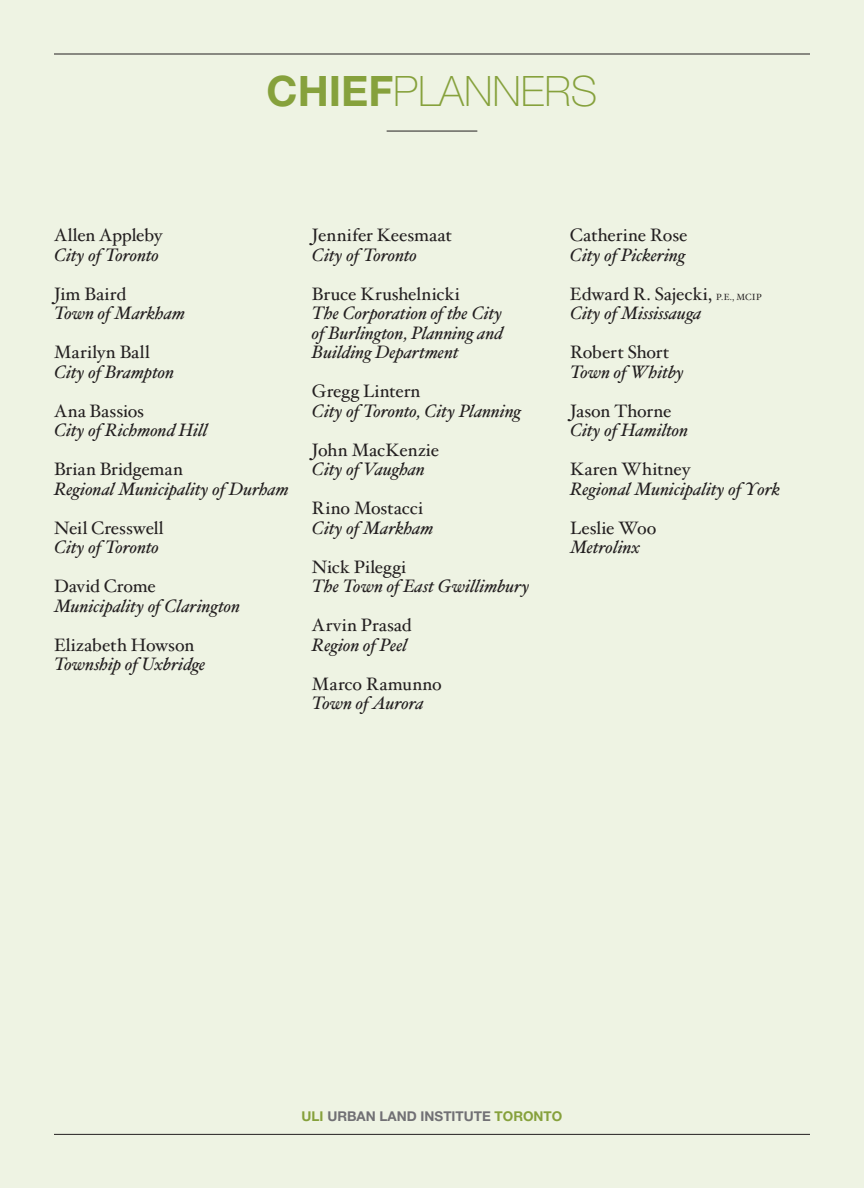
<style>
.page{position:relative;width:864px;height:1188px;background:#eef3e3}
.page>*{position:absolute;margin:0;border:0;box-sizing:border-box;transform-origin:0 0}
.t1{font:100 42px "Helvetica Neue";color:#86a13c}
.t2{font:italic 18px/19.5px "Hoefler Text";letter-spacing:-.005em;color:#231f20;text-align:justify}
.t3{font:18px/39px "Hoefler Text";letter-spacing:-.005em;color:#231f20}
.t4{font:18px "Hoefler Text";letter-spacing:.02em;color:#231f20}
.t5{font:18px "Hoefler Text";letter-spacing:.015em;color:#231f20}
.t6{font:700 13.5px "Helvetica Neue";color:#717074}
.s1{font-weight:700}
.s2{font-style:italic}
.s3{font-size:9px}
.s4{color:#86a13c}
</style>
<div class="page">
<hr style="left:54px;top:54px;width:756px;height:1px;background:#231f20">
<hr style="left:54px;top:1134px;width:756px;height:1px;background:#231f20">
<hr style="left:387px;top:131px;width:90px;height:1px;background:#231f20">
<h1 class="t1" style="left:267px;top:67px;width:332px"><span class="s1">CHIEF</span>PLANNERS</h1>
<p class="t3" style="left:54px;top:216px;width:110px">Allen Appleby</p>
<p class="t2" style="left:54px;top:245px;width:107px">City of Toronto</p>
<p class="t3" style="left:54px;top:275px;width:74px">Jim Baird</p>
<p class="t2" style="left:54px;top:303px;width:133px">Town of Markham</p>
<p class="t4" style="left:54px;top:341px;width:97px">Marilyn Ball</p>
<p class="t2" style="left:54px;top:362px;width:122px">City of Brampton</p>
<p class="t3" style="left:54px;top:392px;width:92px">Ana Bassios</p>
<p class="t2" style="left:54px;top:420px;width:155px">City of Richmond Hill</p>
<p class="t3" style="left:54px;top:450px;width:130px">Brian Bridgeman</p>
<p class="t2" style="left:54px;top:479px;width:236px">Regional Municipality of Durham</p>
<p class="t3" style="left:54px;top:509px;width:111px">Neil Cresswell</p>
<p class="t2" style="left:54px;top:537px;width:107px">City of Toronto</p>
<p class="t3" style="left:54px;top:567px;width:103px">David Crome</p>
<p class="t2" style="left:54px;top:596px;width:188px">Municipality of Clarington</p>
<p class="t3" style="left:54px;top:626px;width:142px">Elizabeth Howson</p>
<p class="t2" style="left:54px;top:654px;width:153px">Township of Uxbridge</p>
<p class="t3" style="left:312px;top:216px;width:141px">Jennifer Keesmaat</p>
<p class="t2" style="left:312px;top:245px;width:107px">City of Toronto</p>
<p class="t3" style="left:312px;top:275px;width:150px">Bruce Krushelnicki</p>
<p class="t2" style="left:312px;top:303px;width:192px">The Corporation of the City of Burlington, Planning and Building Department</p>
<p class="t3" style="left:312px;top:372px;width:110px">Gregg Lintern</p>
<p class="t2" style="left:312px;top:401px;width:211px">City of Toronto, City Planning</p>
<p class="t3" style="left:312px;top:431px;width:129px">John MacKenzie</p>
<p class="t2" style="left:312px;top:459px;width:114px">City of Vaughan</p>
<p class="t3" style="left:312px;top:489px;width:113px">Rino Mostacci</p>
<p class="t2" style="left:312px;top:518px;width:123px">City of Markham</p>
<p class="t3" style="left:312px;top:548px;width:96px">Nick Pileggi</p>
<p class="t2" style="left:312px;top:576px;width:219px">The Town of East Gwillimbury</p>
<p class="t5" style="left:312px;top:614px;width:101px">Arvin Prasad</p>
<p class="t2" style="left:312px;top:635px;width:97px">Region of Peel</p>
<p class="t3" style="left:312px;top:665px;width:131px">Marco Ramunno</p>
<p class="t2" style="left:312px;top:693px;width:113px">Town of Aurora</p>
<p class="t3" style="left:570px;top:216px;width:119px">Catherine Rose</p>
<p class="t3" style="left:570px;top:236px;width:193px"><span class="s2">City of Pickering<br></span>Edward R. Sajecki, <span class="s3">P.E., MCIP</span></p>
<p class="t2" style="left:570px;top:303px;width:133px">City of Mississauga</p>
<p class="t3" style="left:570px;top:333px;width:101px">Robert Short</p>
<p class="t2" style="left:570px;top:362px;width:116px">Town of Whitby</p>
<p class="t3" style="left:570px;top:392px;width:103px">Jason Thorne</p>
<p class="t2" style="left:570px;top:420px;width:120px">City of Hamilton</p>
<p class="t3" style="left:570px;top:450px;width:122px">Karen Whitney</p>
<p class="t2" style="left:570px;top:479px;width:212px">Regional Municipality of York</p>
<p class="t3" style="left:570px;top:509px;width:88px">Leslie Woo</p>
<p class="t2" style="left:570px;top:537px;width:72px">Metrolinx</p>
<p class="t6" style="left:302px;top:1108px;width:262px"><span class="s4">ULI</span> URBAN LAND INSTITUTE <span class="s4">TORONTO</span></p>
</div>
